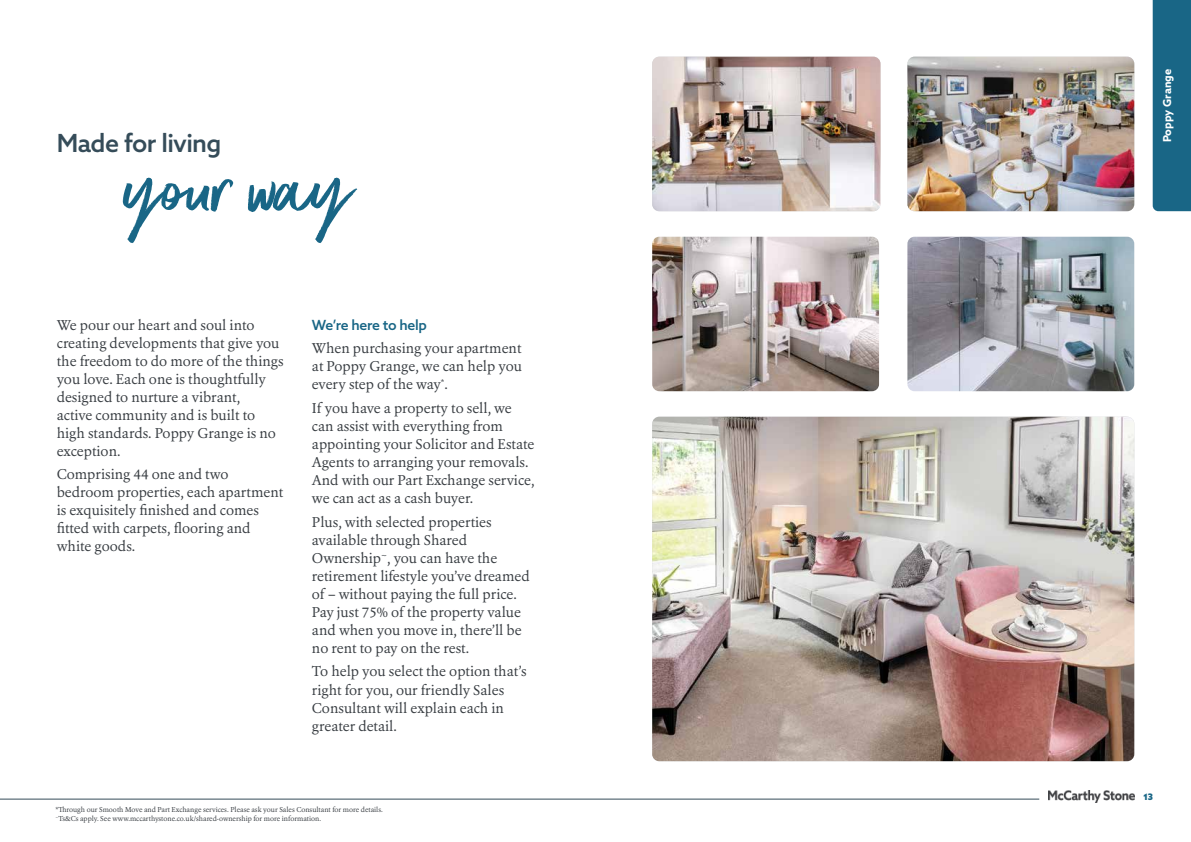
<style>
.page{position:relative;width:1191px;height:842px;background:#fff}
.page>*{position:absolute;margin:0;border:0;box-sizing:border-box;transform-origin:0 0}
.t1{font:94px "Better Times";color:#196686}
.t2{font:500 25px "Azo Sans";letter-spacing:-.025em;color:#354c59}
.t3{font:14px/18px "Erato";color:#373c41}
.t4{font:500 14px "Azo Sans";letter-spacing:-.025em;color:#196686}
.t5{font:700 11px "Azo Sans";letter-spacing:.005em;color:#fff}
.t6{font:900 9px "Azo Sans Mc S";color:#196686}
.t7{font:7px/9px "Erato";color:#373c41}
</style>
<div class="page">
<img style="left:652px;top:57px;width:228px;height:154px">
<img style="left:652px;top:417px;width:482px;height:344px">
<img style="left:907px;top:57px;width:227px;height:154px">
<img style="left:652px;top:237px;width:227px;height:154px">
<img style="left:907px;top:237px;width:227px;height:154px">
<div style="left:1152px;top:0;width:39px;height:211px;background:#196686"></div>
<img style="left:1048px;top:790px;width:86px;height:12px">
<hr style="left:0;top:799px;width:1039px;height:1px;background:#354c59">
<h2 class="t2" style="left:57px;top:127px;width:166px">Made for living</h2>
<h1 class="t1" style="left:126px;top:139px;width:226px">your way</h1>
<p class="t3" style="left:57px;top:316px;width:228px">We pour our heart and soul into creating developments that give you the freedom to do more of the things you love. Each one is thoughtfully designed to nurture a vibrant,<br>active community and is built to high standards. Poppy Grange is no exception.</p>
<p class="t3" style="left:57px;top:465px;width:228px">Comprising 44 one and two bedroom properties, each apartment is exquisitely finished and comes fitted with carpets, flooring and white goods.</p>
<p class="t4" style="left:312px;top:316px;width:116px">We’re here to help</p>
<p class="t3" style="left:312px;top:340px;width:211px;text-align:justify">When purchasing your apartment at Poppy Grange, we can help you every step of the way<sup>*</sup>.</p>
<p class="t3" style="left:312px;top:399px;width:224px">If you have a property to sell, we can assist with everything from appointing your Solicitor and Estate<br>Agents to arranging your removals.<br>And with our Part Exchange service, we can act as a cash buyer.</p>
<p class="t3" style="left:312px;top:513px;width:219px">Plus, with selected properties available through Shared<br>Ownership<sup>~</sup>, you can have the retirement lifestyle you’ve dreamed of – without paying the full price.<br>Pay just 75% of the property value and when you move in, there’ll be no rent to pay on the rest.</p>
<p class="t3" style="left:312px;top:663px;width:216px">To help you select the option that’s right for you, our friendly Sales<br>Consultant will explain each in greater detail.</p>
<p class="t7" style="left:55px;top:805px;width:329px">*Through our Smooth Move and Part Exchange services. Please ask your Sales Consultant for more details. <sup>~</sup>Ts&amp;Cs apply. See www.mccarthystone.co.uk/shared-ownership for more information.</p>
<p class="t5" style="left:1160px;top:142px;width:75px;rotate:-90deg">Poppy Grange</p>
<p class="t6" style="left:1143px;top:791px;width:11px">13</p>
</div>
